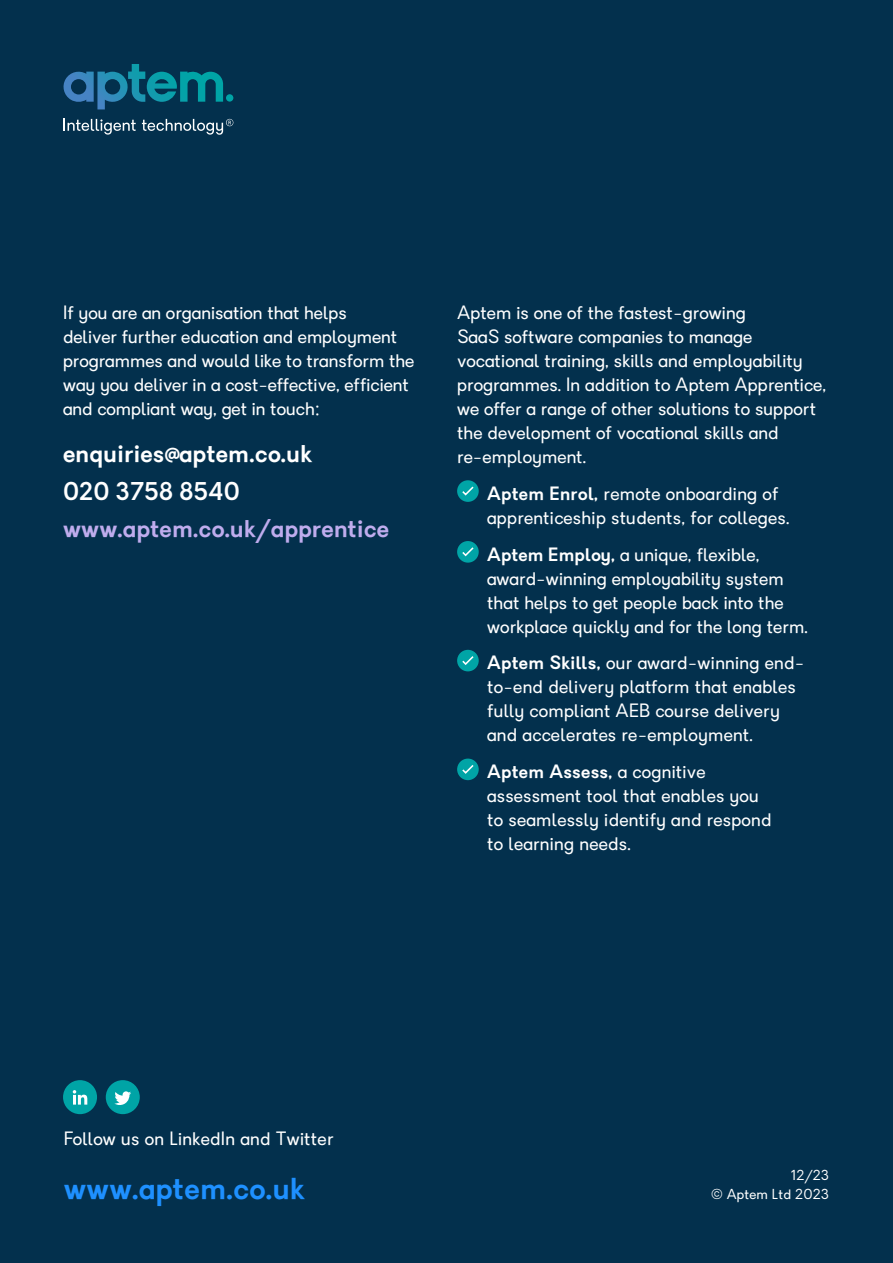
<style>
.page{position:relative;width:893px;height:1263px;background:#03304d}
.page>*{position:absolute;margin:0;border:0;box-sizing:border-box;transform-origin:0 0}
.Body_Copy_9_12_5pt{font:600 30px "Granary";letter-spacing:.01em;color:#1e90ff}
.Body_Copy_9_12_5pt-2{font:600 24px "Granary";letter-spacing:.01em;color:#fff}
.Body_Copy_9_12_5pt-3{font:600 24px "Granary";letter-spacing:.01em;color:#bfaced}
.Body_Copy_9_12_5pt-4{font:18px/24px "Granary";letter-spacing:.01em;color:#fff}
.t1{font:13.5px "Granary";letter-spacing:.02em;color:#fff}
.s1{font-weight:600}
</style>
<div class="page">
<svg style="left:64px;top:118px;width:72px;height:17px"></svg>
<svg style="left:142px;top:119px;width:91px;height:16px"></svg>
<svg style="left:63px;top:64px;width:170px;height:45px"></svg>
<div style="left:63px;top:1080px;width:34px;height:34px;background:#00a4a6;border-radius:50%"></div>
<svg style="left:73px;top:1090px;width:14px;height:14px"></svg>
<div style="left:106px;top:1080px;width:34px;height:34px;background:#00a4a6;border-radius:50%"></div>
<svg style="left:114px;top:1091px;width:17px;height:14px"></svg>
<div style="left:457px;top:480px;width:22px;height:22px;background:#00a4a6;border-radius:50%"></div>
<svg style="left:462px;top:486px;width:12px;height:10px"></svg>
<div style="left:457px;top:541px;width:22px;height:22px;background:#00a4a6;border-radius:50%"></div>
<svg style="left:462px;top:547px;width:12px;height:10px"></svg>
<div style="left:457px;top:650px;width:22px;height:21px;background:#00a4a6;border-radius:50%"></div>
<svg style="left:462px;top:656px;width:12px;height:9px"></svg>
<div style="left:457px;top:758px;width:22px;height:22px;background:#00a4a6;border-radius:50%"></div>
<svg style="left:462px;top:765px;width:12px;height:9px"></svg>
<p class="Body_Copy_9_12_5pt-4" style="left:63px;top:301px;width:353px">If you are an organisation that helps<br>deliver further education and employment programmes and would like to transform the way you deliver in a cost-effective, efficient and compliant way, get in touch:</p>
<p class="Body_Copy_9_12_5pt-2" style="left:63px;top:438px;width:251px">enquiries@aptem.co.uk</p>
<p class="Body_Copy_9_12_5pt-2" style="left:63px;top:475px;width:178px">020 3758 8540</p>
<p class="Body_Copy_9_12_5pt-3" style="left:63px;top:513px;width:327px">www.aptem.co.uk/apprentice</p>
<p class="Body_Copy_9_12_5pt-4" style="left:457px;top:301px;width:371px">Aptem is one of the fastest-growing<br>SaaS software companies to manage vocational training, skills and employability programmes. In addition to Aptem Apprentice, we offer a range of other solutions to support the development of vocational skills and re-employment.</p>
<p class="Body_Copy_9_12_5pt-4" style="left:487px;top:482px;width:304px"><span class="s1">Aptem Enrol,</span> remote onboarding of apprenticeship students, for colleges.</p>
<p class="Body_Copy_9_12_5pt-4" style="left:487px;top:542px;width:322px"><span class="s1">Aptem Employ,</span> a unique, flexible, award-winning employability system that helps to get people back into the workplace quickly and for the long term.</p>
<p class="Body_Copy_9_12_5pt-4" style="left:487px;top:651px;width:319px"><span class="s1">Aptem Skills,</span> our award-winning end&shy;to-end delivery platform that enables fully compliant AEB course delivery and accelerates re-employment.</p>
<p class="Body_Copy_9_12_5pt-4" style="left:487px;top:760px;width:286px"><span class="s1">Aptem Assess,</span> a cognitive assessment tool that enables you to seamlessly identify and respond to learning needs.</p>
<p class="Body_Copy_9_12_5pt-4" style="left:64px;top:1126px;width:271px">Follow us on LinkedIn and Twitter</p>
<p class="t1" style="left:791px;top:1166px;width:40px">12/23</p>
<p class="Body_Copy_9_12_5pt" style="left:64px;top:1168px;width:243px">www.aptem.co.uk</p>
<p class="t1" style="left:711px;top:1185px;width:120px">© Aptem Ltd 2023</p>
</div>
